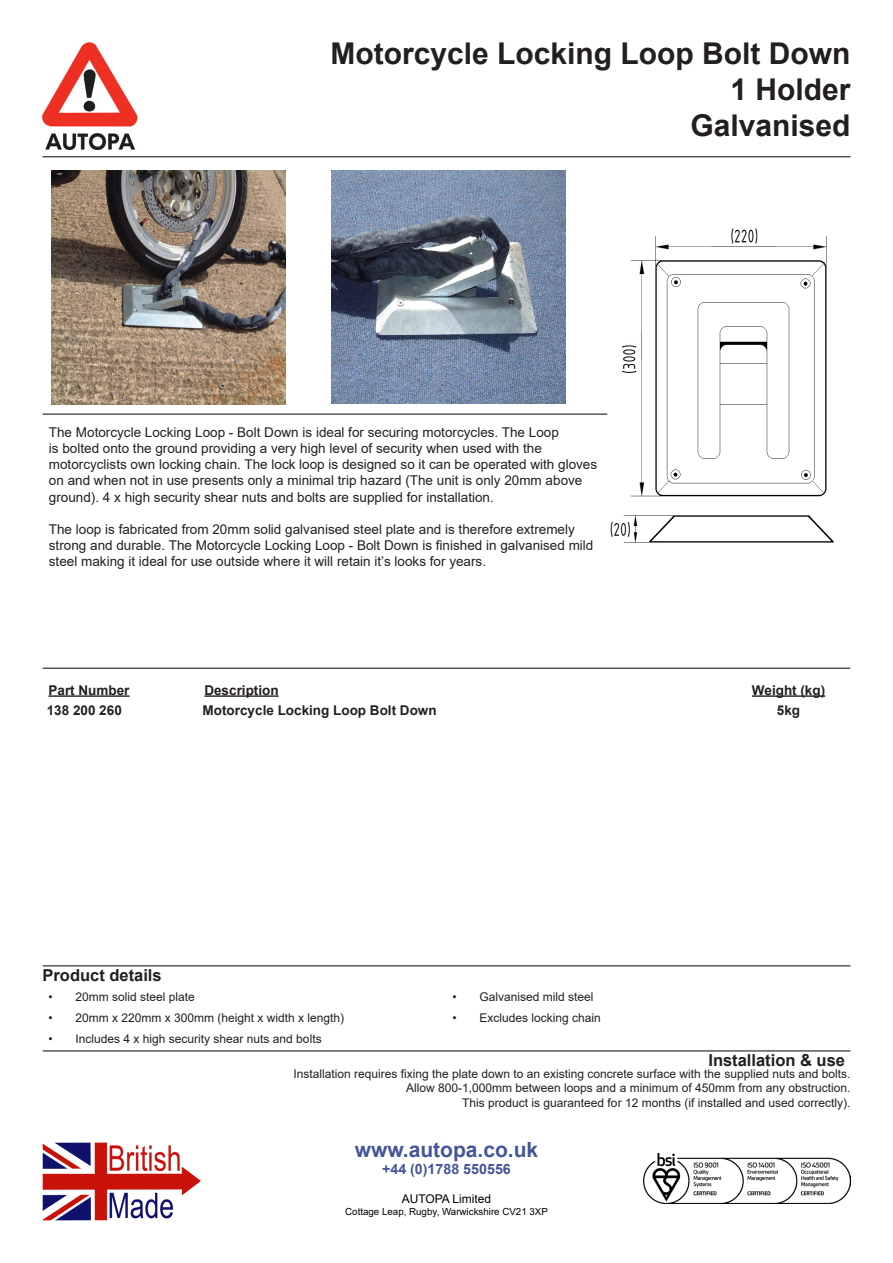
<style>
.page{position:relative;width:893px;height:1263px;background:#fff}
.page>*{position:absolute;margin:0;border:0;box-sizing:border-box;transform-origin:0 0}
.t1{font:700 30px "Arial";color:#231f20}
.t2{font:700 21px "Arial";color:#44559a}
.t3{font:700 16.5px "Arial";color:#231f20}
.t4{font:700 14.25px "Arial";color:#44559a}
.t5{font:13.5px/16.2px "Arial";color:#231f20}
.t6{font:700 13.5px "Arial";color:#231f20}
.t7{font:12px "Arial";color:#231f20}
.t8{font:12px "Arial";color:#000}
.t9{font:9.75px "Arial";color:#000}
</style>
<div class="page">
<img style="left:644px;top:1154px;width:206px;height:49px">
<img style="left:43px;top:1142px;width:158px;height:78px">
<img style="left:610px;top:228px;width:224px;height:315px">
<img style="left:43px;top:43px;width:95px;height:107px">
<hr style="left:43px;top:156px;width:807px;height:1px;background:#231f20">
<hr style="left:43px;top:414px;width:564px;height:1px;background:#231f20">
<img style="left:52px;top:170px;width:234px;height:234px">
<img style="left:332px;top:170px;width:234px;height:234px">
<hr style="left:49px;top:695px;width:81px;height:2px;background:#231f20">
<hr style="left:204px;top:695px;width:75px;height:2px;background:#231f20">
<hr style="left:752px;top:695px;width:73px;height:2px;background:#231f20">
<hr style="left:43px;top:668px;width:807px;height:1px;background:#231f20">
<hr style="left:43px;top:965px;width:807px;height:1px;background:#231f20">
<hr style="left:43px;top:1050px;width:807px;height:1px;background:#231f20">
<p class="t1" style="left:330px;top:33px;width:522px">Motorcycle Locking Loop Bolt Down</p>
<p class="t1" style="left:730px;top:69px;width:122px">1 Holder</p>
<p class="t1" style="left:690px;top:105px;width:162px">Galvanised</p>
<p class="t5" style="left:49px;top:424px;width:550px">The Motorcycle Locking Loop - Bolt Down is ideal for securing motorcycles. The Loop<br>is bolted onto the ground providing a very high level of security when used with the motorcyclists own locking chain. The lock loop is designed so it can be operated with gloves on and when not in use presents only a minimal trip hazard (The unit is only 20mm above ground). 4 x high security shear nuts and bolts are supplied for installation.</p>
<p class="t5" style="left:49px;top:521px;width:546px">The loop is fabricated from 20mm solid galvanised steel plate and is therefore extremely strong and durable. The Motorcycle Locking Loop - Bolt Down is finished in galvanised mild steel making it ideal for use outside where it will retain it’s looks for years.</p>
<p class="t6" style="left:49px;top:680px;width:83px">Part Number</p>
<p class="t6" style="left:204px;top:680px;width:76px">Description</p>
<p class="t6" style="left:752px;top:680px;width:75px">Weight (kg)</p>
<p class="t6" style="left:47px;top:700px;width:77px">138 200 260</p>
<p class="t6" style="left:203px;top:700px;width:236px">Motorcycle Locking Loop Bolt Down</p>
<p class="t6" style="left:777px;top:700px;width:25px">5kg</p>
<p class="t3" style="left:43px;top:963px;width:121px">Product details</p>
<p class="t7" style="left:49px;top:989px;width:148px">• 20mm solid steel plate</p>
<p class="t7" style="left:452px;top:989px;width:143px">• Galvanised mild steel</p>
<p class="t7" style="left:49px;top:1009px;width:297px">• 20mm x 220mm x 300mm (height x width x length)</p>
<p class="t7" style="left:452px;top:1009px;width:150px">• Excludes locking chain</p>
<p class="t7" style="left:49px;top:1030px;width:275px">• Includes 4 x high security shear nuts and bolts</p>
<p class="t3" style="left:708px;top:1048px;width:138px">Installation &amp; use</p>
<p class="t7" style="left:293px;top:1065px;width:558px">Installation requires fixing the plate down to an existing concrete surface with the supplied nuts and bolts.</p>
<p class="t7" style="left:406px;top:1080px;width:446px">Allow 800-1,000mm between loops and a minimum of 450mm from any obstruction.</p>
<p class="t7" style="left:462px;top:1094px;width:390px">This product is guaranteed for 12 months (if installed and used correctly).</p>
<p class="t2" style="left:355px;top:1135px;width:185px">www.autopa.co.uk</p>
<p class="t4" style="left:382px;top:1159px;width:130px">+44 (0)1788 550556</p>
<p class="t8" style="left:402px;top:1190px;width:91px">AUTOPA Limited</p>
<p class="t9" style="left:345px;top:1204px;width:204px">Cottage Leap, Rugby, Warwickshire CV21 3XP</p>
</div>
